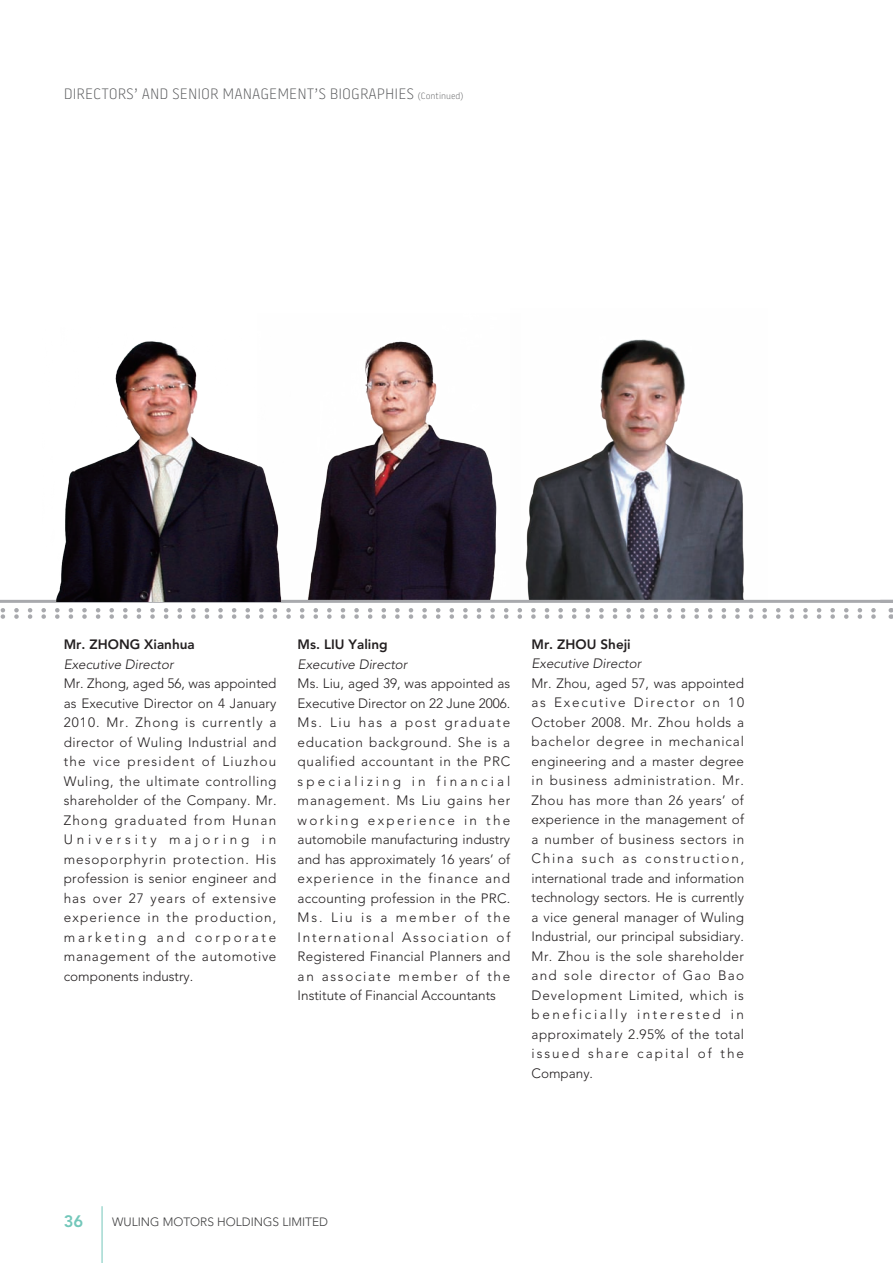
<style>
.page{position:relative;width:893px;height:1263px;background:#fff}
.page>*{position:absolute;margin:0;border:0;box-sizing:border-box;transform-origin:0 0}
.t1{font:800 16.5px "Avenir LT Std";color:#73c7ba}
.t2{font:100 15px "Battersea";color:#57585a}
._00_txt{font:300 13.5px/19.5px "Avenir LT Std";letter-spacing:.035em;color:#231f20;text-align:justify}
._00_txt-2{font:italic 300 13.5px "Avenir LT Std";color:#231f20}
._00_txt-3{font:800 13.5px "Avenir LT Std";color:#231f20}
.t3{font:300 12px "Avenir LT Std";color:#3e3e3f}
.s1{font-size:9px}
</style>
<div class="page">
<hr style="left:102px;top:1206px;width:1px;height:57px;background:#73c7ba">
<img style="left:521px;top:339px;width:247px;height:261px">
<img style="left:291px;top:341px;width:230px;height:259px">
<svg style="left:0;top:608px;width:893px;height:11px"></svg>
<hr style="left:0;top:600px;width:893px;height:3px;background:#a8a9ad">
<img style="left:43px;top:341px;width:248px;height:260px">
<p class="t2" style="left:64px;top:84px;width:401px">DIRECTORS’ AND SENIOR MANAGEMENT’S BIOGRAPHIES <span class="s1">(Continued)</span></p>
<p class="_00_txt-3" style="left:64px;top:636px;width:132px">Mr. ZHONG Xianhua</p>
<p class="_00_txt-2" style="left:64px;top:656px;width:111px">Executive Director</p>
<p class="_00_txt" style="left:64px;top:674px;width:214px">Mr. Zhong, aged 56, was appointed as Executive Director on 4 January 2010. Mr. Zhong is currently a director of Wuling Industrial and the vice president of Liuzhou Wuling, the ultimate controlling shareholder of the Company. Mr.<br>Zhong graduated from Hunan University majoring in mesoporphyrin protection. His profession is senior engineer and has over 27 years of extensive experience in the production, marketing and corporate management of the automotive components industry.</p>
<p class="_00_txt-3" style="left:298px;top:636px;width:92px">Ms. LIU Yaling</p>
<p class="_00_txt-2" style="left:298px;top:656px;width:111px">Executive Director</p>
<p class="_00_txt" style="left:298px;top:674px;width:214px">Ms. Liu, aged 39, was appointed as Executive Director on 22 June 2006.<br>Ms. Liu has a post graduate education background. She is a qualified accountant in the PRC specializing in financial management. Ms Liu gains her working experience in the automobile manufacturing industry and has approximately 16 years’ of experience in the finance and accounting profession in the PRC.<br>Ms. Liu is a member of the International Association of Registered Financial Planners and an associate member of the Institute of Financial Accountants</p>
<p class="_00_txt-3" style="left:531px;top:636px;width:101px">Mr. ZHOU Sheji</p>
<p class="_00_txt-2" style="left:531px;top:656px;width:111px">Executive Director</p>
<p class="_00_txt" style="left:531px;top:674px;width:214px">Mr. Zhou, aged 57, was appointed as Executive Director on 10<br>October 2008. Mr. Zhou holds a bachelor degree in mechanical engineering and a master degree in business administration. Mr.<br>Zhou has more than 26 years’ of experience in the management of a number of business sectors in China such as construction, international trade and information technology sectors. He is currently a vice general manager of Wuling Industrial, our principal subsidiary.<br>Mr. Zhou is the sole shareholder and sole director of Gao Bao Development Limited, which is beneficially interested in approximately 2.95% of the total issued share capital of the Company.</p>
<p class="t1" style="left:64px;top:1211px;width:21px">36</p>
<p class="t3" style="left:112px;top:1215px;width:217px">WULING MOTORS HOLDINGS LIMITED</p>
</div>
